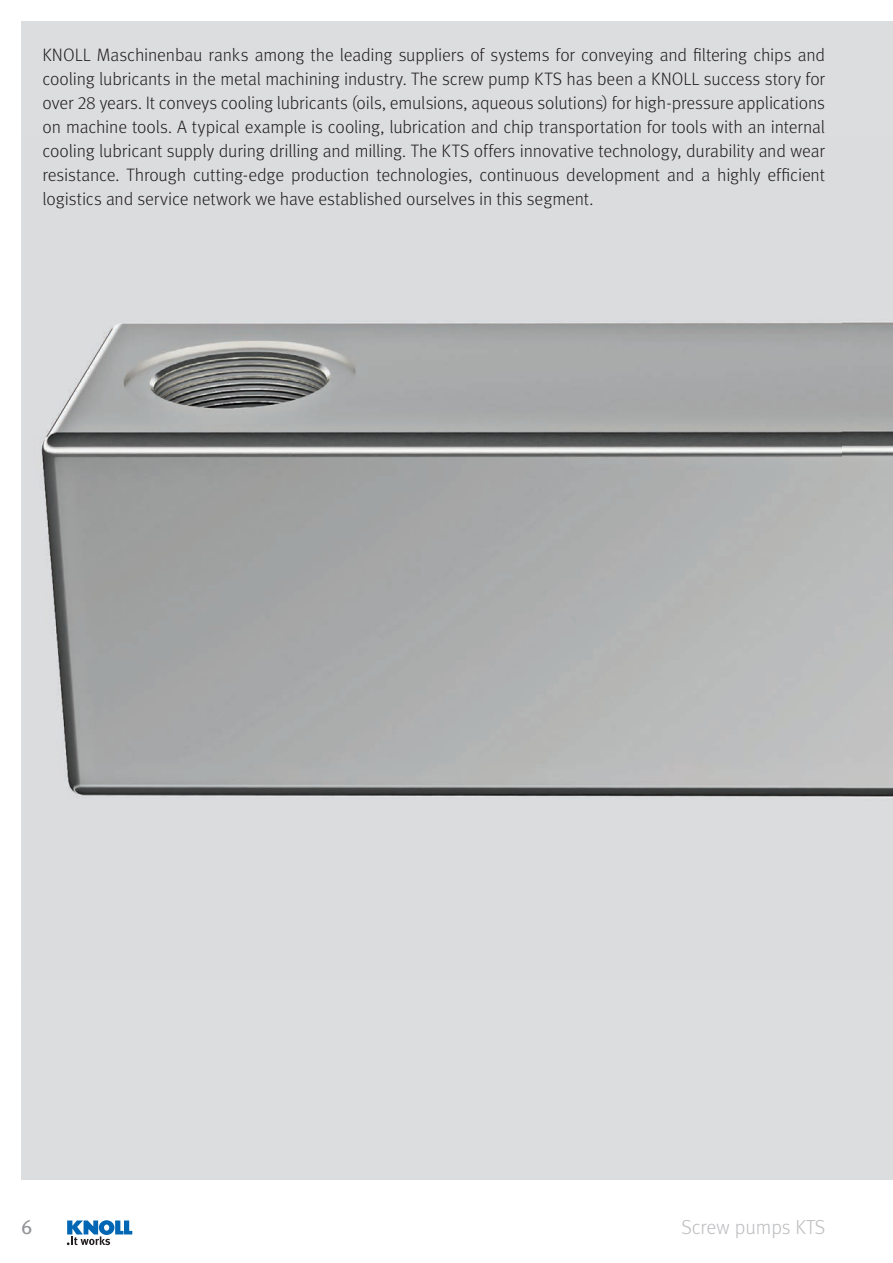
<style>
.page{position:relative;width:893px;height:1263px;background:#fff}
.page>*{position:absolute;margin:0;border:0;box-sizing:border-box;transform-origin:0 0}
.t1{font:20.25px "Meta Light LF";color:#bcbdc0}
.t2{font:20.25px "Meta Book LF";color:#939598}
.t3{font:18px/24px "Meta Light LF";letter-spacing:-.005em;color:#231f20;text-align:justify}
</style>
<div class="page">
<svg style="left:67px;top:1220px;width:65px;height:25px"></svg>
<div style="left:21px;top:21px;width:872px;height:1158px;background:#dcdddf"></div>
<img style="left:40px;top:322px;width:853px;height:476px">
<p class="t3" style="left:43px;top:43px;width:784px">KNOLL Maschinenbau ranks among the leading suppliers of systems for conveying and filtering chips and cooling lubricants in the metal machining industry. The screw pump KTS has been a KNOLL success story for over 28 years. It conveys cooling lubricants (oils, emulsions, aqueous solutions) for high-pressure applications on machine tools. A typical example is cooling, lubrication and chip transportation for tools with an internal cooling lubricant supply during drilling and milling. The KTS offers innovative technology, durability and wear resistance. Through cutting-edge production technologies, continuous development and a highly efficient logistics and service network we have established ourselves in this segment.</p>
<p class="t2" style="left:21px;top:1215px;width:13px">6</p>
<p class="t1" style="left:681px;top:1215px;width:146px">Screw pumps KTS</p>
</div>
